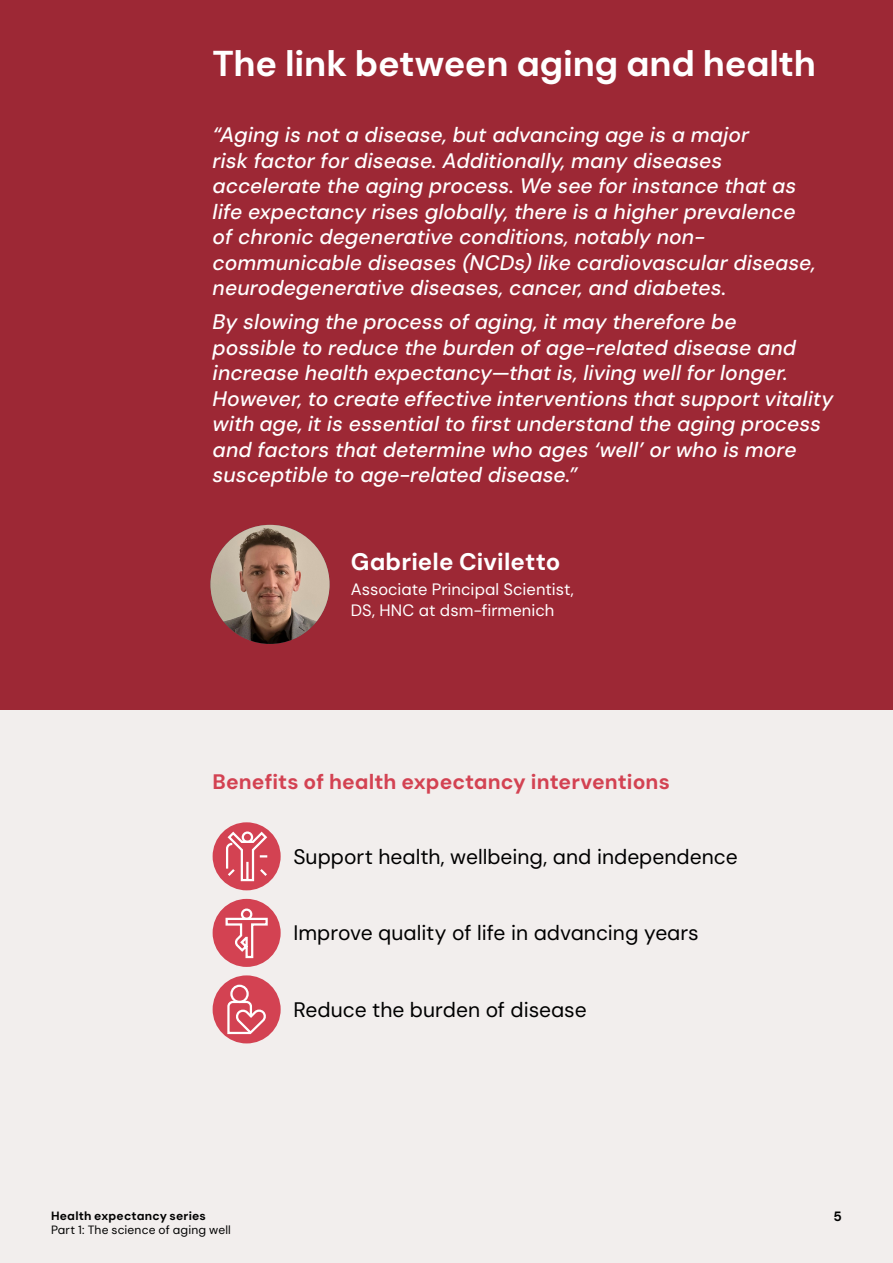
<style>
.page{position:relative;width:893px;height:1263px;background:#fff}
.page>*{position:absolute;margin:0;border:0;box-sizing:border-box;transform-origin:0 0}
.t1{font:700 36px "DM Sans";letter-spacing:-.005em;color:#fff}
.t2{font:700 24px "DM Sans";letter-spacing:.005em;color:#fff}
.t3{font:italic 500 21px/25.5px "DM Sans";color:#fff}
.t4{font:21px "DM Sans";color:#000}
.t5{font:700 21px "DM Sans";letter-spacing:.005em;color:#d34252}
.t6{font:16.5px/21px "DM Sans";color:#fff}
.t7{font:700 13.5px "DM Sans";color:#000}
.t8{font:12px "DM Sans";letter-spacing:.015em;color:#000}
.t9{font:700 12px "DM Sans";letter-spacing:.015em;color:#000}
</style>
<div class="page">
<div style="left:0;top:0;width:893px;height:710px;background:#9d2835"></div>
<div style="left:0;top:710px;width:893px;height:553px;background:#f2eeed"></div>
<div style="left:213px;top:822px;width:68px;height:68px;background:#d34252;border-radius:50%"></div>
<div style="left:213px;top:899px;width:68px;height:68px;background:#d34252;border-radius:50%"></div>
<div style="left:213px;top:975px;width:68px;height:68px;background:#d34252;border-radius:50%"></div>
<div style="left:241px;top:908px;width:11px;height:12px;border:2px solid #fff;border-radius:50%"></div>
<svg style="left:226px;top:917px;width:42px;height:41px"></svg>
<svg style="left:226px;top:831px;width:41px;height:50px"></svg>
<div style="left:230px;top:985px;width:19px;height:18px;border:2px solid #fff;border-radius:50%"></div>
<svg style="left:227px;top:1000px;width:39px;height:34px"></svg>
<img style="left:210px;top:525px;width:120px;height:119px;border-radius:60px">
<h1 class="t1" style="left:213px;top:41px;width:605px">The link between aging and health</h1>
<p class="t3" style="left:213px;top:122px;width:605px">“Aging is not a disease, but advancing age is a major<br>risk factor for disease. Additionally, many diseases accelerate the aging process. We see for instance that as life expectancy rises globally, there is a higher prevalence of chronic degenerative conditions, notably non&shy;communicable diseases (NCDs) like cardiovascular disease, neurodegenerative diseases, cancer, and diabetes.</p>
<p class="t3" style="left:213px;top:309px;width:622px">By slowing the process of aging, it may therefore be<br>possible to reduce the burden of age-related disease and increase health expectancy—that is, living well for longer.<br>However, to create effective interventions that support vitality with age, it is essential to first understand the aging process and factors that determine who ages ‘well’ or who is more susceptible to age-related disease.”</p>
<p class="t2" style="left:351px;top:546px;width:211px">Gabriele Civiletto</p>
<p class="t6" style="left:351px;top:579px;width:224px">Associate Principal Scientist,<br>DS, HNC at dsm-firmenich</p>
<p class="t5" style="left:213px;top:768px;width:459px">Benefits of health expectancy interventions</p>
<p class="t4" style="left:293px;top:843px;width:446px">Support health, wellbeing, and independence</p>
<p class="t4" style="left:293px;top:920px;width:407px">Improve quality of life in advancing years</p>
<p class="t4" style="left:293px;top:996px;width:295px">Reduce the burden of disease</p>
<p class="t9" style="left:51px;top:1208px;width:157px">Health expectancy series</p>
<p class="t8" style="left:51px;top:1222px;width:181px">Part 1: The science of aging well</p>
<p class="t7" style="left:833px;top:1208px;width:10px">5</p>
</div>
